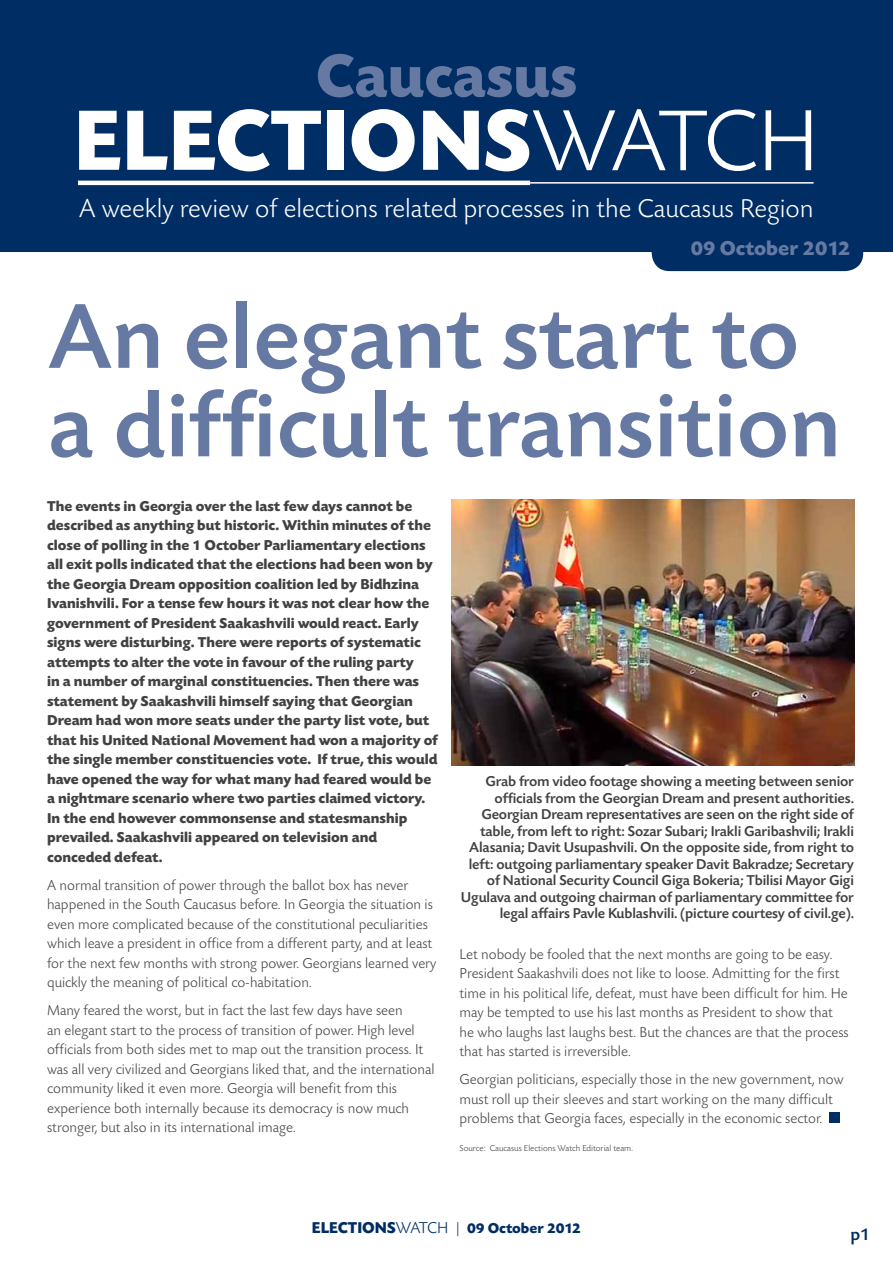
<style>
.page{position:relative;width:893px;height:1263px;background:#fff}
.page>*{position:absolute;margin:0;border:0;box-sizing:border-box;transform-origin:0 0}
.t1{font:500 95.4px/88.5px "Today CP";color:#6679a3}
.t2{font:700 90px "Today CP";color:#fff}
.t3{font:700 63px "Today CP";color:#6679a3}
.t4{font:300 27px "Today CP";color:#fff}
.t5{font:700 21px "Today CP";color:#6679a3}
.t6{font:500 18px "Today CP";color:#002d63}
.t7{font:300 15px/19.5px "Today CP";color:#414142}
.t8{font:700 15px/19.5px "Today CP";color:#414142}
.t9{font:500 15px/16.5px "Today CP";letter-spacing:-.01em;color:#414142;text-align:right}
.t10{font:700 15px "Today CP";color:#002d63}
.t11{font:300 9px "Today CP";color:#414142}
.s1{font-weight:300}
.s2{font-size:16.5px}
.s3{font-weight:300;font-size:16.5px}
</style>
<div class="page">
<div style="left:652px;top:230px;width:211px;height:41px;background:#002d63;border-radius:18px"></div>
<div style="left:0;top:0;width:893px;height:252px;background:#002d63"></div>
<hr style="left:78px;top:181px;width:452px;height:4px;background:#fff">
<hr style="left:530px;top:182px;width:284px;height:2px;background:#fff">
<img style="left:451px;top:500px;width:403px;height:266px">
<div style="left:829px;top:1113px;width:10px;height:10px;background:#002d63"></div>
<h3 class="t3" style="left:316px;top:42px;width:263px">Caucasus</h3>
<h2 class="t2" style="left:74px;top:92px;width:747px">Elections<span class="s1">Watch</span></h2>
<h3 class="t4" style="left:79px;top:194px;width:736px">A weekly review of elections related processes in the Caucasus Region</h3>
<h3 class="t5" style="left:691px;top:236px;width:161px">09 October 2012</h3>
<h1 class="t1" style="left:48px;top:296px;width:794px">An elegant start to a difficult transition</h1>
<p class="t8" style="left:47px;top:496px;width:392px">The events in Georgia over the last few days cannot be described as anything but historic. Within minutes of the close of polling in the 1 October Parliamentary elections all exit polls indicated that the elections had been won by the Georgia Dream opposition coalition led by Bidhzina Ivanishvili. For a tense few hours it was not clear how the government of President Saakashvili would react. Early signs were disturbing. There were reports of systematic attempts to alter the vote in favour of the ruling party<br>in a number of marginal constituencies. Then there was statement by Saakashvili himself saying that Georgian Dream had won more seats under the party list vote, but that his United National Movement had won a majority of the single member constituencies vote. If true, this would have opened the way for what many had feared would be a nightmare scenario where two parties claimed victory.<br>In the end however commonsense and statesmanship prevailed. Saakashvili appeared on television and conceded defeat.</p>
<p class="t7" style="left:47px;top:876px;width:391px">A normal transition of power through the ballot box has never happened in the South Caucasus before. In Georgia the situation is even more complicated because of the constitutional peculiarities which leave a president in office from a different party, and at least for the next few months with strong power. Georgians learned very quickly the meaning of political co-habitation.</p>
<p class="t7" style="left:47px;top:1001px;width:389px">Many feared the worst, but in fact the last few days have seen<br>an elegant start to the process of transition of power. H igh level officials from both sides met to map out the transition process. It was all very civilized and Georgians liked that, and the international community liked it even more. Georgia will benefit from this experience both internally because its democracy is now much stronger, but also in its international image.</p>
<p class="t9" style="left:461px;top:774px;width:395px">Grab from video footage showing a meeting between senior officials from the Georgian Dream and present authorities.<br>Georgian Dream representatives are seen on the right side of table, from left to right: Sozar Subari; Irakli Garibashvili; Irakli Alasania; Davit Usupashvili. On the opposite side, from right to left: outgoing parliamentary speaker Davit Bakradze; Secretary of National Security Council Giga Bokeria; Tbilisi Mayor Gigi Ugulava and outgoing chairman of parliamentary committee for legal affairs Pavle Kublashvili. (picture courtesy of civil.ge).</p>
<p class="t7" style="left:460px;top:944px;width:391px">Let nobody be fooled that the next months are going to be easy.<br>President Saakashvili does not like to loose. Admitting for the first time in his political life, defeat, must have been difficult for him. H e may be tempted to use his last months as President to show that he who laughs last laughs best. But the chances are that the process that has started is irreversible.</p>
<p class="t7" style="left:460px;top:1070px;width:386px">Georgian politicians, especially those in the new government, now must roll up their sleeves and start working on the many difficult problems that Georgia faces, especially in the economic sector.</p>
<p class="t11" style="left:460px;top:1143px;width:175px">Source: Caucasus Elections Watch Editorial team.</p>
<p class="t10" style="left:312px;top:1219px;width:271px"><span class="s2">Elections</span><span class="s3">Watch |</span> 09 October 2012</p>
<p class="t6" style="left:850px;top:1224px;width:21px">p1</p>
</div>
